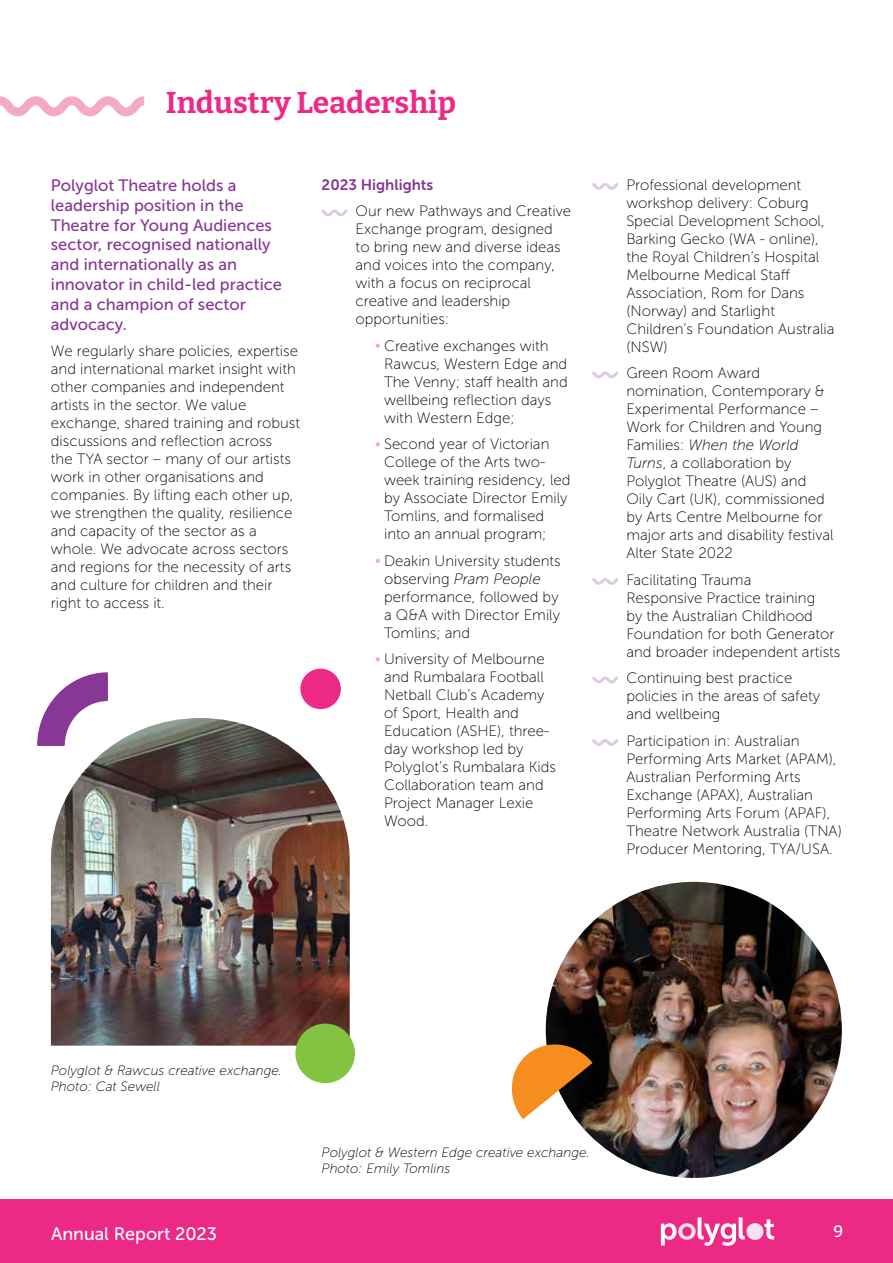
<style>
.page{position:relative;width:893px;height:1263px;background:#fff}
.page>*{position:absolute;margin:0;border:0;box-sizing:border-box;transform-origin:0 0}
.Page_Heading{font:100 30px "Bitter";color:#ed2986}
.Body_Copy{font:18px "Museo Sans 500";color:#fff}
.Big_Subhead{font:16.5px/19.8px "Museo Sans 500";color:#873795}
.Body_Copy-2{font:100 16.5px "Bitter";color:#fff}
.Body_Copy-3{font:15px/18px "Museo Sans 100";color:#000}
.Subheading{font:15px "Museo Sans 700";color:#873795}
.Image_Caption{font:italic 13.5px/16.2px "Museo Sans 100";color:#000}
.s1{font-style:italic}
</style>
<div class="page">
<img style="left:51px;top:718px;width:299px;height:328px">
<svg style="left:37px;top:672px;width:71px;height:74px"></svg>
<div style="left:295px;top:1023px;width:60px;height:60px;background:#82c341;border-radius:50%"></div>
<svg style="left:0;top:96px;width:144px;height:20px"></svg>
<svg style="left:322px;top:209px;width:25px;height:7px"></svg>
<svg style="left:376px;top:344px;width:4px;height:4px"></svg>
<svg style="left:376px;top:442px;width:4px;height:4px"></svg>
<svg style="left:376px;top:559px;width:4px;height:4px"></svg>
<svg style="left:376px;top:657px;width:4px;height:4px"></svg>
<svg style="left:592px;top:183px;width:26px;height:7px"></svg>
<svg style="left:592px;top:371px;width:26px;height:7px"></svg>
<svg style="left:592px;top:578px;width:26px;height:7px"></svg>
<svg style="left:592px;top:676px;width:26px;height:7px"></svg>
<svg style="left:592px;top:739px;width:26px;height:7px"></svg>
<div style="left:300px;top:669px;width:41px;height:40px;background:#ed2986;border-radius:50%"></div>
<div style="left:0;top:1199px;width:893px;height:64px;background:#ed2986"></div>
<svg style="left:661px;top:1217px;width:113px;height:29px"></svg>
<img style="left:546px;top:882px;width:296px;height:296px;border-radius:148px">
<svg style="left:511px;top:1038px;width:81px;height:81px"></svg>
<p class="Page_Heading" style="left:166px;top:84px;width:292px">Industry Leadership</p>
<p class="Big_Subhead" style="left:51px;top:175px;width:233px">Polyglot Theatre holds a leadership position in the<br>Theatre for Young Audiences sector, recognised nationally and internationally as an innovator in child-led practice and a champion of sector advocacy.</p>
<p class="Body_Copy-3" style="left:51px;top:342px;width:251px">We regularly share policies, expertise and international market insight with other companies and independent artists in the sector. We value exchange, shared training and robust discussions and reflection across<br>the TYA sector – many of our artists work in other organisations and companies. By lifting each other up, we strengthen the quality, resilience and capacity of the sector as a whole. We advocate across sectors and regions for the necessity of arts and culture for children and their right to access it.</p>
<p class="Subheading" style="left:322px;top:176px;width:113px">2023 Highlights</p>
<p class="Body_Copy-3" style="left:356px;top:202px;width:217px">Our new Pathways and Creative<br>Exchange program, designed<br>to bring new and diverse ideas and voices into the company, with a focus on reciprocal creative and leadership opportunities:</p>
<p class="Body_Copy-3" style="left:384px;top:337px;width:185px">Creative exchanges with<br>Rawcus, Western Edge and<br>The Venny; staff health and wellbeing reflection days with Western Edge;</p>
<p class="Body_Copy-3" style="left:384px;top:435px;width:188px">Second year of Victorian<br>College of the Arts two&shy;week training residency, led by Associate Director Emily<br>Tomlins, and formalised into an annual program;</p>
<p class="Body_Copy-3" style="left:384px;top:552px;width:178px">Deakin University students observing <span class="s1">Pram People </span>performance, followed by a Q&amp;A with Director Emily<br>Tomlins; and</p>
<p class="Body_Copy-3" style="left:384px;top:650px;width:174px">University of Melbourne and Rumbalara Football<br>Netball Club’s Academy of Sport, Health and<br>Education (ASHE), three&shy;day workshop led by<br>Polyglot’s Rumbalara Kids<br>Collaboration team and<br>Project Manager Lexie<br>Wood.</p>
<p class="Body_Copy-3" style="left:626px;top:176px;width:210px">Professional development workshop delivery: Coburg<br>Special Development School,<br>Barking Gecko (WA - online), the Royal Children’s Hospital<br>Melbourne Medical Staff<br>Association, Rom for Dans (Norway) and Starlight<br>Children’s Foundation Australia (NSW)</p>
<p class="Body_Copy-3" style="left:626px;top:364px;width:209px">Green Room Award nomination, Contemporary &amp;<br>Experimental Performance –<br>Work for Children and Young<br>Families: <span class="s1">When the World<br>Turns</span>, a collaboration by<br>Polyglot Theatre (AUS) and<br>Oily Cart (UK), commissioned by Arts Centre Melbourne for major arts and disability festival<br>Alter State 2022</p>
<p class="Body_Copy-3" style="left:626px;top:571px;width:216px">Facilitating Trauma<br>Responsive Practice training<br>by the Australian Childhood<br>Foundation for both Generator and broader independent artists</p>
<p class="Body_Copy-3" style="left:626px;top:669px;width:195px">Continuing best practice policies in the areas of safety and wellbeing</p>
<p class="Body_Copy-3" style="left:626px;top:732px;width:217px">Participation in: Australian<br>Performing Arts Market (APAM),<br>Australian Performing Arts<br>Exchange (APAX), Australian<br>Performing Arts Forum (APAF),<br>Theatre Network Australia (TNA)<br>Producer Mentoring, TYA/USA.</p>
<p class="Image_Caption" style="left:51px;top:1062px;width:233px">Polyglot &amp; Rawcus creative exchange.<br>Photo: Cat Sewell</p>
<p class="Image_Caption" style="left:322px;top:1144px;width:270px">Polyglot &amp; Western Edge creative exchange.<br>Photo: Emily Tomlins</p>
<p class="Body_Copy" style="left:51px;top:1223px;width:168px">Annual Report 2023</p>
<p class="Body_Copy-2" style="left:833px;top:1220px;width:11px">9</p>
</div>
